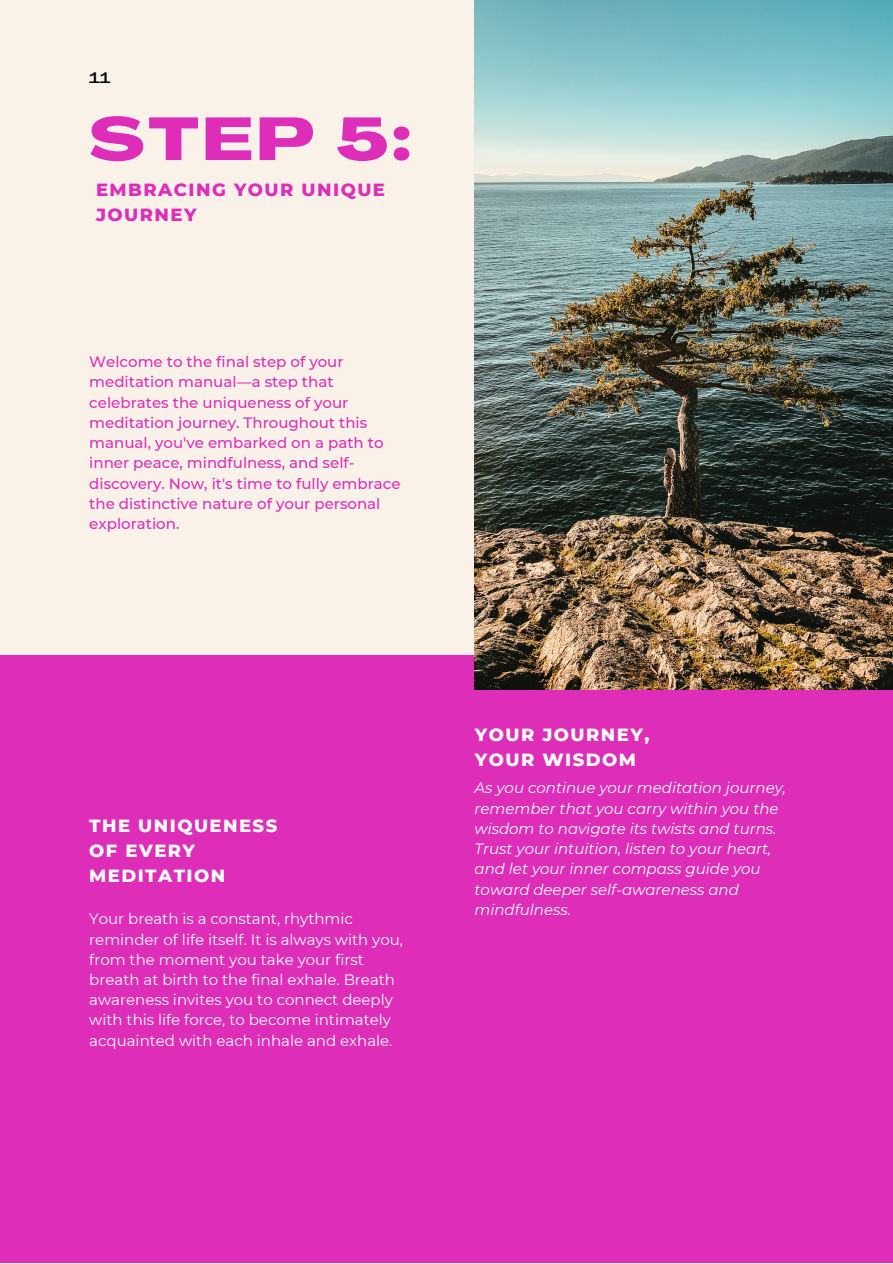
<style>
.page{position:relative;width:893px;height:1264px;background:#fff}
.page>*{position:absolute;margin:0;border:0;box-sizing:border-box;transform-origin:0 0}
.t1{font:800 59.55px "Agrandir Grand";color:#de2eb9}
.t2{font:800 18px/24.8px "Montserrat";letter-spacing:.08em;color:#fff}
.t3{font:800 18px/24.8px "Montserrat";letter-spacing:.08em;color:#de2eb9}
.t4{font:500 15px/20.2px "Montserrat";color:#de2eb9}
.t5{font:15px/20.2px "Montserrat";color:#fff}
.t6{font:italic 15px/20.2px "Montserrat";color:#fff}
.t7{font:500 15px "Agrandir Grand";color:#000001}
</style>
<div class="page">
<div style="left:0;top:0;width:892px;height:1262px;background:#faf2e9"></div>
<div style="left:0;top:655px;width:892px;height:607px;background:#de2eb9"></div>
<img style="left:474px;top:0;width:418px;height:689px">
<p class="t7" style="left:89px;top:72px;width:23px">11</p>
<p class="t1" style="left:89px;top:115px;width:323px">STEP 5:</p>
<p class="t3" style="left:96px;top:177px;width:290px">EMBRACING YOUR UNIQUE<br>JOURNEY</p>
<p class="t4" style="left:89px;top:351px;width:313px">Welcome to the final step of your meditation manual—a step that celebrates the uniqueness of your meditation journey. Throughout this manual, you've embarked on a path to inner peace, mindfulness, and self&shy;discovery. Now, it's time to fully embrace the distinctive nature of your personal exploration.</p>
<p class="t2" style="left:89px;top:813px;width:189px">THE UNIQUENESS<br>OF EVERY<br>MEDITATION</p>
<p class="t5" style="left:89px;top:908px;width:315px">Your breath is a constant, rhythmic reminder of life itself. It is always with you, from the moment you take your first breath at birth to the final exhale. Breath awareness invites you to connect deeply with this life force, to become intimately acquainted with each inhale and exhale.</p>
<p class="t2" style="left:475px;top:722px;width:176px">YOUR JOURNEY,<br>YOUR WISDOM</p>
<p class="t6" style="left:474px;top:777px;width:313px">As you continue your meditation journey, remember that you carry within you the wisdom to navigate its twists and turns.<br>Trust your intuition, listen to your heart, and let your inner compass guide you toward deeper self-awareness and mindfulness.</p>
</div>
